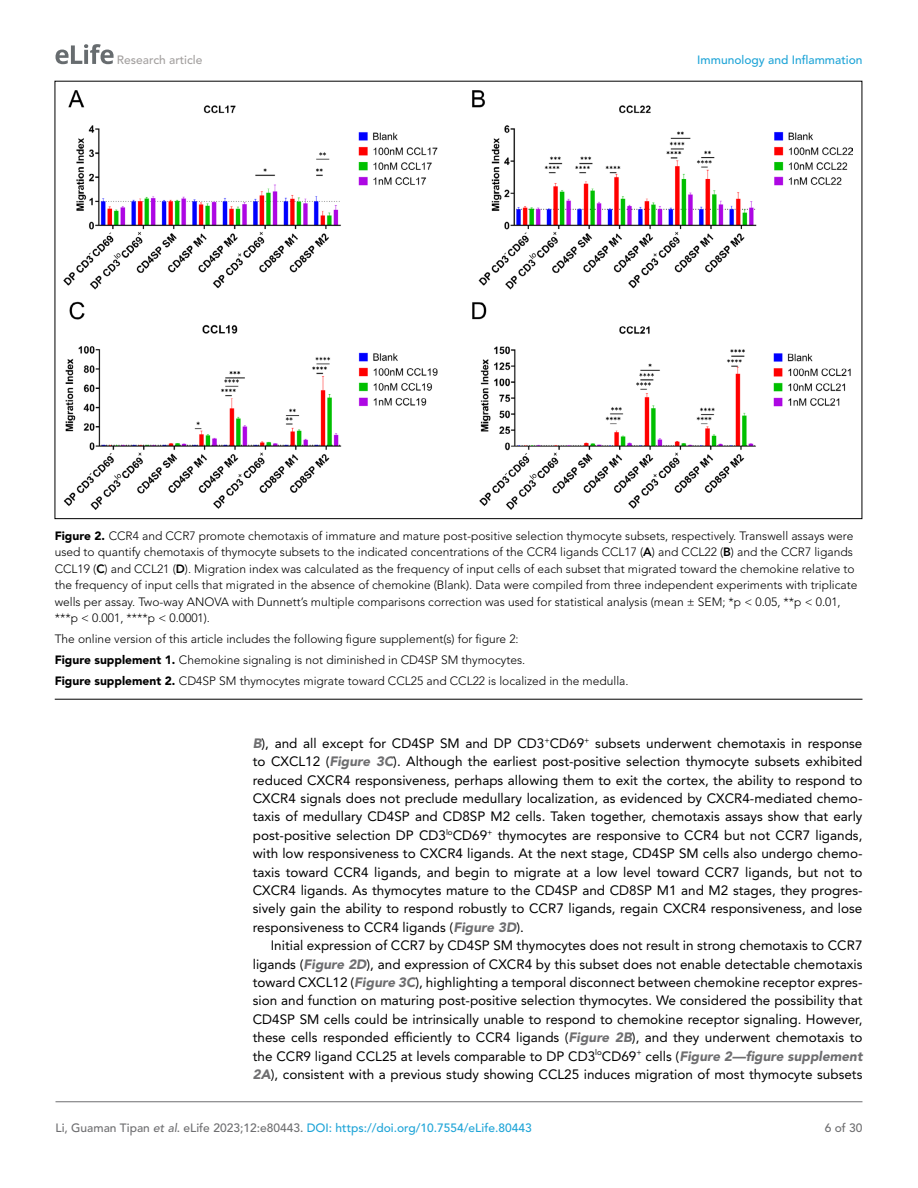
<style>
.page{position:relative;width:918px;height:1188px;background:#fff}
.page>*{position:absolute;margin:0;border:0;box-sizing:border-box;transform-origin:0 0}
.t1{font:13.5px/18.5px "Avenir LT Std";color:#000;text-align:justify}
.t2{font:300 12px/16.5px "Avenir LT Std";color:#000}
.t3{font:500 12px "Avenir LT Std";color:#1ea4d7}
.t4{font:500 12px "Avenir LT Std";color:#a3a09f}
.t5{font:500 12px "Avenir LT Std";color:#6e6e70}
.s1{font-weight:900}
.s2{font-weight:800}
.s3{font-weight:900;font-style:italic;color:#6e6e70}
.s4{color:#6e6e70}
.s5{font-style:italic;color:#6e6e70}
</style>
<div class="page">
<svg style="left:56px;top:44px;width:58px;height:20px"></svg>
<hr style="left:56px;top:1101px;width:806px;height:1px;background:#6e6e70">
<hr style="left:55px;top:699px;width:807px;height:1px;background:#000">
<img style="left:64px;top:90px;width:789px;height:420px">
<p class="t4" style="left:117px;top:53px;width:87px">Research article</p>
<p class="t3" style="left:697px;top:53px;width:167px">Immunology and Inflammation</p>
<p class="t2" style="left:55px;top:527px;width:804px"><span class="s1">Figure 2.</span> CCR4 and CCR7 promote chemotaxis of immature and mature post-positive selection thymocyte subsets, respectively. Transwell assays were used to quantify chemotaxis of thymocyte subsets to the indicated concentrations of the CCR4 ligands CCL17 (<span class="s2">A</span>) and CCL22 (<span class="s2">B</span>) and the CCR7 ligands CCL19 (<span class="s2">C</span>) and CCL21 (<span class="s2">D</span>). Migration index was calculated as the frequency of input cells of each subset that migrated toward the chemokine relative to the frequency of input cells that migrated in the absence of chemokine (Blank). Data were compiled from three independent experiments with triplicate wells per assay. Two-way ANOVA with Dunnett’s multiple comparisons correction was used for statistical analysis (mean ± SEM; *p &lt; 0.05, **p &lt; 0.01, ***p &lt; 0.001, ****p &lt; 0.0001).</p>
<p class="t2" style="left:55px;top:629px;width:575px;line-height:21px">The online version of this article includes the following figure supplement(s) for figure 2:<br><span class="s1">Figure supplement 1.</span> Chemokine signaling is not diminished in CD4SP SM thymocytes.<br><span class="s1">Figure supplement 2.</span> CD4SP SM thymocytes migrate toward CCL25 and CCL22 is localized in the medulla.</p>
<p class="t1" style="left:253px;top:734px;width:611px"><span class="s3">B</span>), and all except for CD4SP SM and DP CD3<sup>+</sup>CD69<sup>+</sup> subsets underwent chemotaxis in response to CXCL12 (<span class="s3">Figure 3C</span>). Although the earliest post-positive selection thymocyte subsets exhibited reduced CXCR4 responsiveness, perhaps allowing them to exit the cortex, the ability to respond to CXCR4 signals does not preclude medullary localization, as evidenced by CXCR4-mediated chemo&shy;taxis of medullary CD4SP and CD8SP M2 cells. Taken together, chemotaxis assays show that early post-positive selection DP CD3<sup>lo</sup>CD69<sup>+</sup> thymocytes are responsive to CCR4 but not CCR7 ligands, with low responsiveness to CXCR4 ligands. At the next stage, CD4SP SM cells also undergo chemo&shy;taxis toward CCR4 ligands, and begin to migrate at a low level toward CCR7 ligands, but not to CXCR4 ligands. As thymocytes mature to the CD4SP and CD8SP M1 and M2 stages, they progres&shy;sively gain the ability to respond robustly to CCR7 ligands, regain CXCR4 responsiveness, and lose responsiveness to CCR4 ligands (<span class="s3">Figure 3D</span>).</p>
<p class="t1" style="left:253px;top:936px;width:611px;text-indent:18px">Initial expression of CCR7 by CD4SP SM thymocytes does not result in strong chemotaxis to CCR7 ligands (<span class="s3">Figure 2D</span>), and expression of CXCR4 by this subset does not enable detectable chemotaxis toward CXCL12 (<span class="s3">Figure 3C</span>), highlighting a temporal disconnect between chemokine receptor expres&shy;sion and function on maturing post-positive selection thymocytes. We considered the possibility that CD4SP SM cells could be intrinsically unable to respond to chemokine receptor signaling. However, these cells responded efficiently to CCR4 ligands (<span class="s3">Figure 2B</span>), and they underwent chemotaxis to the CCR9 ligand CCL25 at levels comparable to DP CD3<sup>lo</sup>CD69<sup>+</sup> cells (<span class="s3">Figure 2—figure supplement 2A</span>), consistent with a previous study showing CCL25 induces migration of most thymocyte subsets</p>
<p class="t3" style="left:56px;top:1121px;width:478px"><span class="s4">Li, Guaman Tipan</span> <span class="s5">et al</span><span class="s4">. eLife 2023;12:e80443.</span> DOI: https://doi.org/10.7554/eLife.80443</p>
<p class="t5" style="left:825px;top:1121px;width:39px">6 of 30</p>
</div>
